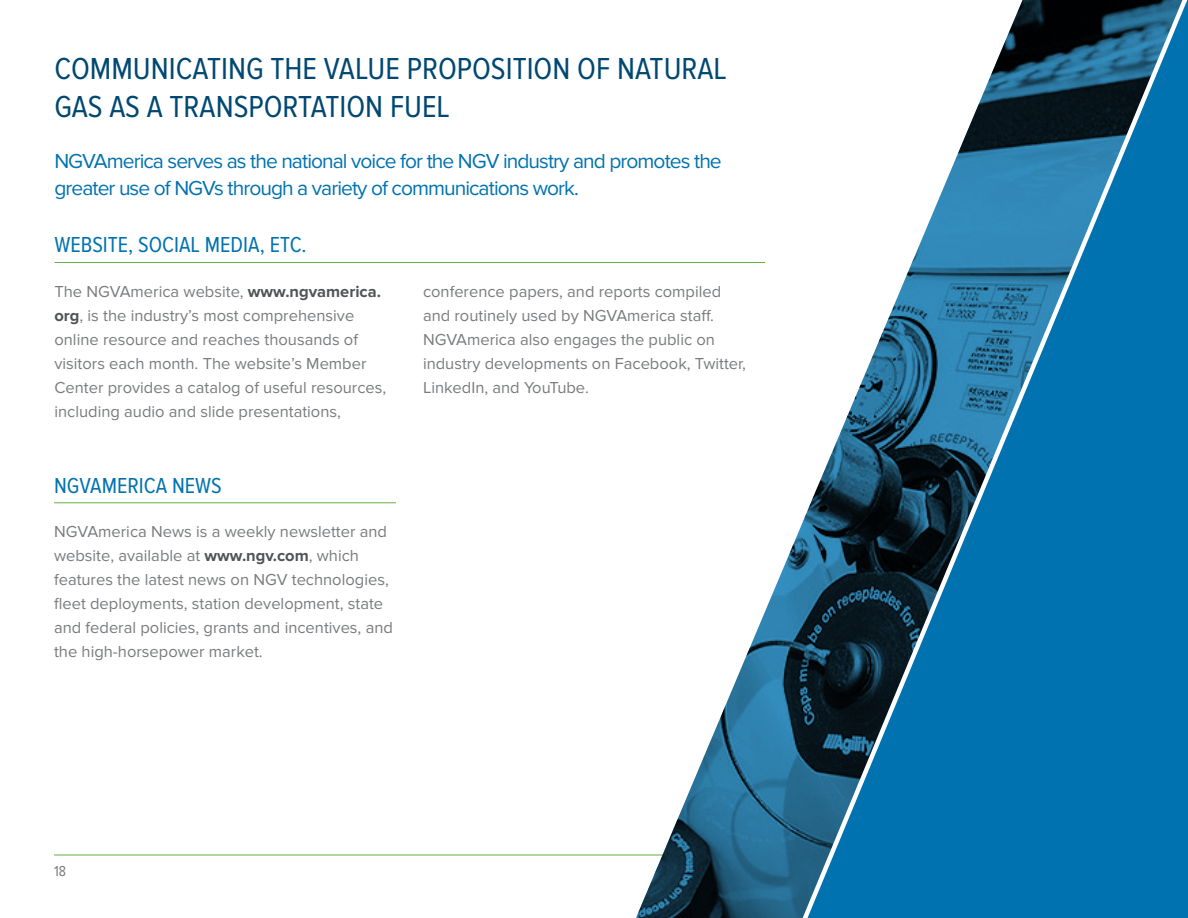
<style>
.page{position:relative;width:1188px;height:918px;background:#fff}
.page>*{position:absolute;margin:0;border:0;box-sizing:border-box;transform-origin:0 0}
.t1{font:31.5px/37.8px "Proxima Nova Cond";color:#004872}
.t2{font:22.5px "Proxima Nova Cond";color:#0072af}
.t3{font:21px/27px "Proxima Nova";letter-spacing:-.045em;color:#0072af}
.t4{font:16.5px/24px "Proxima Nova";color:#797b7d}
.t5{font:15px "Proxima Nova Cond";color:#797b7d}
.s1{font-weight:700;color:#515456}
</style>
<div class="page">
<hr style="left:54px;top:855px;width:1080px;height:1px;background:#65b045">
<hr style="left:54px;top:503px;width:342px;height:1px;background:#65b045">
<hr style="left:54px;top:262px;width:711px;height:1px;background:#65b045">
<svg style="left:636px;top:543px;width:158px;height:375px"></svg>
<svg style="left:794px;top:0;width:394px;height:918px"></svg>
<h1 class="t1" style="left:54px;top:51px;width:674px">COMMUNICATING THE VALUE PROPOSITION OF NATURAL<br>GAS AS A TRANSPORTATION FUEL</h1>
<p class="t3" style="left:54px;top:149px;width:669px">NGVAmerica serves as the national voice for the NGV industry and promotes the greater use of NGVs through a variety of communications work.</p>
<h2 class="t2" style="left:54px;top:232px;width:254px">WEBSITE, SOCIAL MEDIA, ETC.</h2>
<p class="t4" style="left:54px;top:280px;width:333px">The NGVAmerica website, <span class="s1">www.ngvamerica. org</span>, is the industry’s most comprehensive online resource and reaches thousands of visitors each month. The website’s Member Center provides a catalog of useful resources, including audio and slide presentations,</p>
<p class="t4" style="left:423px;top:280px;width:325px">conference papers, and reports compiled and routinely used by NGVAmerica staff.<br>NGVAmerica also engages the public on industry developments on Facebook, Twitter, LinkedIn, and YouTube.</p>
<h2 class="t2" style="left:54px;top:473px;width:169px">NGVAMERICA NEWS</h2>
<p class="t4" style="left:54px;top:520px;width:340px">NGVAmerica News is a weekly newsletter and website, available at <span class="s1">www.ngv.com</span>, which features the latest news on NGV technologies, fleet deployments, station development, state and federal policies, grants and incentives, and the high-horsepower market.</p>
<p class="t5" style="left:54px;top:863px;width:14px">18</p>
</div>
